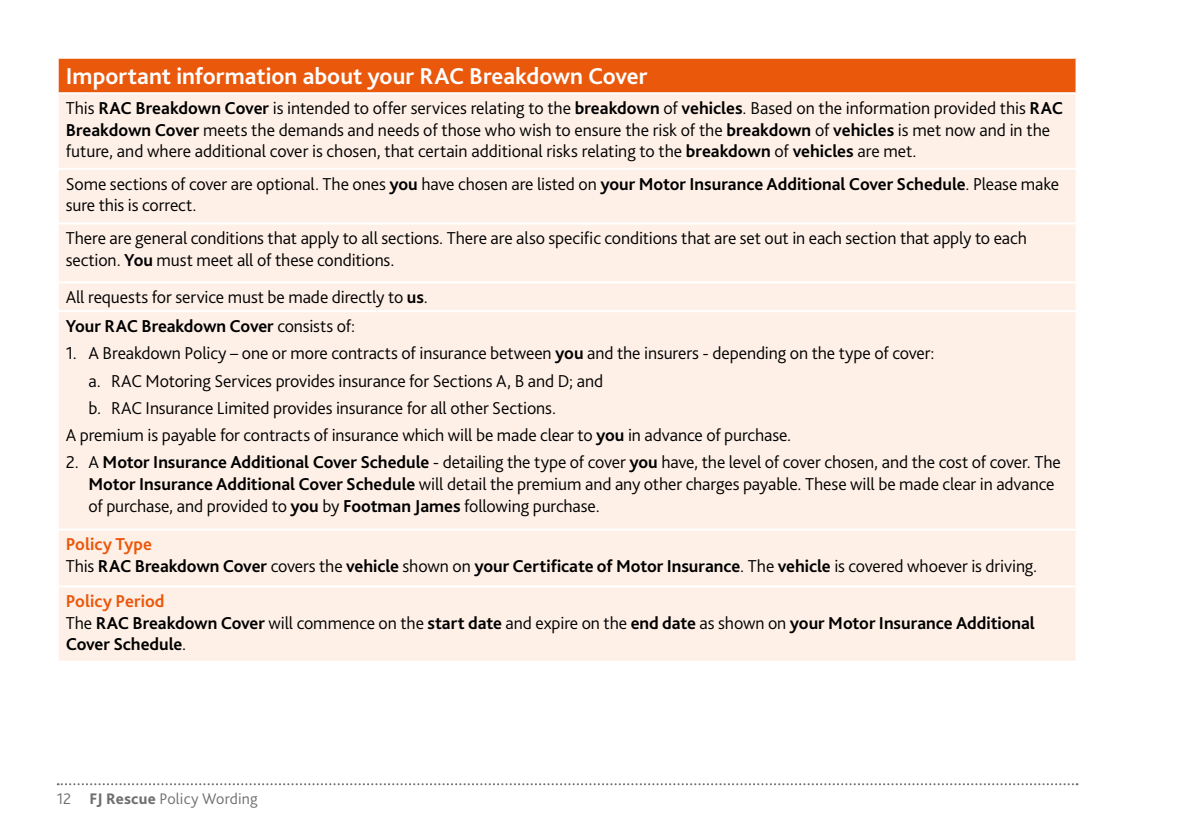
<style>
.page{position:relative;width:1191px;height:840px;background:#fff}
.page>*{position:absolute;margin:0;border:0;box-sizing:border-box;transform-origin:0 0}
.t1{font:700 24px "Bliss Pro";color:#fff}
.t2{font:300 18px/21.6px "Bliss Pro";letter-spacing:-.005em;color:#000}
.t3{font:700 18px/21.6px "Bliss Pro";letter-spacing:-.005em;color:#000}
.t4{font:300 16px "Bliss Pro";letter-spacing:.01em;color:#706f6f}
.s1{font-weight:700}
.s2{color:#ea580c}
.s3{font-weight:300}
.s4{font-weight:800}
</style>
<div class="page">
<svg style="left:58px;top:783px;width:1019px;height:1px"></svg>
<div style="left:58px;top:58px;width:1018px;height:35px;background:#ea580c"></div>
<div style="left:59px;top:94px;width:1016px;height:566px;background:#fef0e7"></div>
<hr style="left:57px;top:57px;width:1020px;height:2px;background:#fff">
<hr style="left:57px;top:59px;width:2px;height:33px;background:#fff">
<hr style="left:1075px;top:59px;width:2px;height:33px;background:#fff">
<hr style="left:57px;top:92px;width:1020px;height:2px;background:#fff">
<hr style="left:57px;top:168px;width:1020px;height:2px;background:#fff">
<hr style="left:57px;top:222px;width:1020px;height:2px;background:#fff">
<hr style="left:57px;top:281px;width:1020px;height:2px;background:#fff">
<hr style="left:57px;top:310px;width:1020px;height:2px;background:#fff">
<hr style="left:57px;top:528px;width:1020px;height:2px;background:#fff">
<hr style="left:57px;top:585px;width:1020px;height:2px;background:#fff">
<h1 class="t1" style="left:66px;top:61px;width:583px">Important information about your RAC Breakdown Cover</h1>
<p class="t2" style="left:66px;top:97px;width:999px">This <span class="s1">RAC Breakdown Cover</span> is intended to offer services relating to the <span class="s1">breakdown</span> of <span class="s1">vehicles</span>. Based on the information provided this <span class="s1">RAC<br>Breakdown Cover</span> meets the demands and needs of those who wish to ensure the risk of the <span class="s1">breakdown</span> of <span class="s1">vehicles</span> is met now and in the future, and where additional cover is chosen, that certain additional risks relating to the <span class="s1">breakdown</span> of <span class="s1">vehicles</span> are met.</p>
<p class="t2" style="left:66px;top:172px;width:995px">Some sections of cover are optional. The ones <span class="s1">you</span> have chosen are listed on <span class="s1">your Motor Insurance Additional Cover Schedule</span>. Please make sure this is correct.</p>
<p class="t2" style="left:66px;top:227px;width:962px">There are general conditions that apply to all sections. There are also specific conditions that are set out in each section that apply to each section. <span class="s1">You</span> must meet all of these conditions.</p>
<p class="t2" style="left:66px;top:282px;width:364px;line-height:28.8px">All requests for service must be made directly to <span class="s1">us</span>.<br><span class="s1">Your RAC Breakdown Cover</span> consists of:</p>
<p class="t2" style="left:66px;top:342px;width:870px">1. A Breakdown Policy – one or more contracts of insurance between <span class="s1">you</span> and the insurers - depending on the type of cover:</p>
<p class="t2" style="left:88px;top:369px;width:516px">a. RAC Motoring Services provides insurance for Sections A, B and D; and</p>
<p class="t2" style="left:88px;top:396px;width:469px">b. RAC Insurance Limited provides insurance for all other Sections.</p>
<p class="t2" style="left:66px;top:423px;width:727px">A premium is payable for contracts of insurance which will be made clear to <span class="s1">you</span> in advance of purchase.</p>
<p class="t2" style="left:88px;top:451px;width:974px;text-indent:-23px">2. A <span class="s1">Motor Insurance Additional Cover Schedule</span> - detailing the type of cover <span class="s1">you</span> have, the level of cover chosen, and the cost of cover. The<br><span class="s1">Motor Insurance Additional Cover Schedule</span> will detail the premium and any other charges payable. These will be made clear in advance of purchase, and provided to <span class="s1">you</span> by <span class="s1">Footman James</span> following purchase.</p>
<p class="t3" style="left:66px;top:533px;width:973px"><span class="s2">Policy Type<br></span><span class="s3">This</span> RAC Breakdown Cover <span class="s3">covers the</span> vehicle <span class="s3">shown on</span> your Certificate of Motor Insurance<span class="s3">. The</span> vehicle <span class="s3">is covered whoever is driving.</span></p>
<p class="t3" style="left:66px;top:589px;width:970px"><span class="s2">Policy Period<br></span><span class="s3">The</span> RAC Breakdown Cover <span class="s3">will commence on the</span> start date <span class="s3">and expire on the</span> end date <span class="s3">as shown on</span> your Motor Insurance Additional<br>Cover Schedule<span class="s3">.</span></p>
<p class="t4" style="left:57px;top:788px;width:202px">12 <span class="s4">FJ Rescue</span> Policy Wording</p>
</div>
